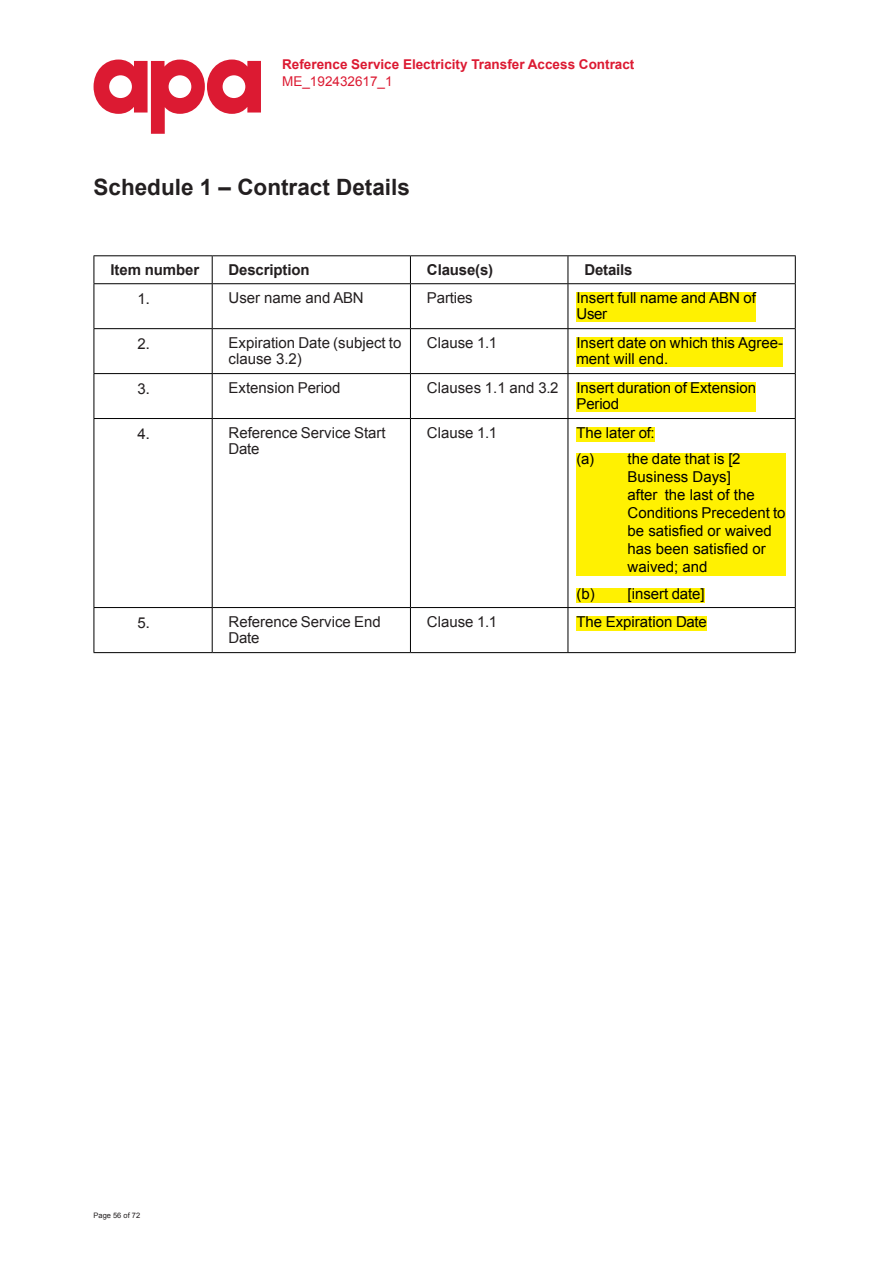
<style>
.page{position:relative;width:893px;height:1263px;background:#fff}
.page>*{position:absolute;margin:0;border:0;box-sizing:border-box;transform-origin:0 0}
.Heading_1{font:700 22.5px "Arial";color:#231f20}
.Table_Paragraph{font:15px/18px "Arial";color:#000}
.Table_Paragraph-2{font:15px/15.6px "Arial";color:#231f20}
.Table_Paragraph-3{font:700 15px "Arial";letter-spacing:-.01em;color:#231f20}
.t1{font:700 13.5px "Arial";color:#dc1a32}
.t2{font:13.5px "Arial";color:#dc1a32}
.t3{font:7.5px "Arial";color:#231f20}
.s1{font-size:16.5px}
</style>
<div class="page">
<svg style="left:94px;top:60px;width:167px;height:74px"></svg>
<hr style="left:94px;top:255px;width:118px;height:1px;background:#000">
<svg style="left:94px;top:256px;width:1px;height:27px"></svg>
<hr style="left:212px;top:255px;width:198px;height:1px;background:#000">
<svg style="left:212px;top:256px;width:1px;height:27px"></svg>
<hr style="left:410px;top:255px;width:158px;height:1px;background:#000">
<svg style="left:410px;top:256px;width:1px;height:27px"></svg>
<hr style="left:568px;top:255px;width:228px;height:1px;background:#000">
<svg style="left:568px;top:256px;width:1px;height:27px"></svg>
<svg style="left:795px;top:256px;width:1px;height:27px"></svg>
<hr style="left:94px;top:283px;width:118px;height:1px;background:#000">
<hr style="left:94px;top:284px;width:1px;height:44px;background:#000">
<hr style="left:212px;top:283px;width:198px;height:1px;background:#000">
<hr style="left:212px;top:284px;width:1px;height:44px;background:#000">
<hr style="left:410px;top:283px;width:158px;height:1px;background:#000">
<hr style="left:410px;top:284px;width:1px;height:44px;background:#000">
<hr style="left:568px;top:283px;width:228px;height:1px;background:#000">
<hr style="left:568px;top:284px;width:1px;height:44px;background:#000">
<hr style="left:795px;top:284px;width:1px;height:44px;background:#000">
<hr style="left:94px;top:328px;width:118px;height:1px;background:#000">
<hr style="left:94px;top:329px;width:1px;height:44px;background:#000">
<hr style="left:212px;top:328px;width:198px;height:1px;background:#000">
<hr style="left:212px;top:329px;width:1px;height:44px;background:#000">
<hr style="left:410px;top:328px;width:158px;height:1px;background:#000">
<hr style="left:410px;top:329px;width:1px;height:44px;background:#000">
<hr style="left:568px;top:328px;width:228px;height:1px;background:#000">
<hr style="left:568px;top:329px;width:1px;height:44px;background:#000">
<hr style="left:795px;top:329px;width:1px;height:44px;background:#000">
<hr style="left:94px;top:373px;width:118px;height:1px;background:#000">
<hr style="left:94px;top:374px;width:1px;height:44px;background:#000">
<hr style="left:212px;top:373px;width:198px;height:1px;background:#000">
<hr style="left:212px;top:374px;width:1px;height:44px;background:#000">
<hr style="left:410px;top:373px;width:158px;height:1px;background:#000">
<hr style="left:410px;top:374px;width:1px;height:44px;background:#000">
<hr style="left:568px;top:373px;width:228px;height:1px;background:#000">
<hr style="left:568px;top:374px;width:1px;height:44px;background:#000">
<hr style="left:795px;top:374px;width:1px;height:44px;background:#000">
<hr style="left:94px;top:418px;width:118px;height:1px;background:#000">
<hr style="left:94px;top:419px;width:1px;height:188px;background:#000">
<hr style="left:212px;top:418px;width:198px;height:1px;background:#000">
<hr style="left:212px;top:419px;width:1px;height:188px;background:#000">
<hr style="left:410px;top:418px;width:158px;height:1px;background:#000">
<hr style="left:410px;top:419px;width:1px;height:188px;background:#000">
<hr style="left:568px;top:418px;width:228px;height:1px;background:#000">
<hr style="left:568px;top:419px;width:1px;height:188px;background:#000">
<hr style="left:795px;top:419px;width:1px;height:188px;background:#000">
<hr style="left:94px;top:607px;width:118px;height:1px;background:#000">
<hr style="left:94px;top:608px;width:1px;height:44px;background:#000">
<hr style="left:212px;top:607px;width:198px;height:1px;background:#000">
<hr style="left:212px;top:608px;width:1px;height:44px;background:#000">
<hr style="left:410px;top:607px;width:158px;height:1px;background:#000">
<hr style="left:410px;top:608px;width:1px;height:44px;background:#000">
<hr style="left:568px;top:607px;width:228px;height:1px;background:#000">
<hr style="left:568px;top:608px;width:1px;height:44px;background:#000">
<hr style="left:795px;top:608px;width:1px;height:44px;background:#000">
<hr style="left:94px;top:652px;width:118px;height:1px;background:#000">
<hr style="left:212px;top:652px;width:198px;height:1px;background:#000">
<hr style="left:410px;top:652px;width:158px;height:1px;background:#000">
<hr style="left:568px;top:652px;width:228px;height:1px;background:#000">
<div style="left:576px;top:292px;width:180px;height:30px;background:#fff101"></div>
<div style="left:576px;top:337px;width:207px;height:30px;background:#fff101"></div>
<div style="left:576px;top:382px;width:180px;height:30px;background:#fff101"></div>
<div style="left:576px;top:427px;width:79px;height:14px;background:#fff101"></div>
<div style="left:576px;top:453px;width:209px;height:123px;background:#fff101"></div>
<div style="left:576px;top:588px;width:129px;height:14px;background:#fff101"></div>
<div style="left:576px;top:616px;width:131px;height:14px;background:#fff101"></div>
<p class="t1" style="left:282px;top:56px;width:354px">Reference Service Electricity Transfer Access Contract</p>
<p class="t2" style="left:282px;top:73px;width:112px">ME_192432617_1</p>
<p class="Heading_1" style="left:94px;top:172px;width:318px">Schedule 1 – Contract Details</p>
<p class="Table_Paragraph-3" style="left:110px;top:260px;width:90px">Item number</p>
<p class="Table_Paragraph-3" style="left:229px;top:260px;width:83px">Description</p>
<p class="Table_Paragraph-3" style="left:427px;top:260px;width:68px">Clause(s)</p>
<p class="Table_Paragraph-3" style="left:584px;top:260px;width:50px">Details</p>
<p class="Table_Paragraph-2" style="left:137px;top:291px;width:14px">1<span class="s1">.</span></p>
<p class="Table_Paragraph-2" style="left:229px;top:290px;width:137px">User name and ABN</p>
<p class="Table_Paragraph-2" style="left:427px;top:290px;width:47px">Parties</p>
<p class="Table_Paragraph" style="left:576px;top:290px;width:181px;line-height:15.6px">Insert full name and ABN of<br>User</p>
<p class="Table_Paragraph-2" style="left:137px;top:336px;width:14px">2<span class="s1">.</span></p>
<p class="Table_Paragraph-2" style="left:229px;top:335px;width:174px">Expiration Date (subject to clause 3.2)</p>
<p class="Table_Paragraph-2" style="left:427px;top:335px;width:72px">Clause 1.1</p>
<p class="Table_Paragraph" style="left:576px;top:335px;width:208px;line-height:15.6px">Insert date on which this Agree&shy;ment will end.</p>
<p class="Table_Paragraph-2" style="left:137px;top:381px;width:14px">3<span class="s1">.</span></p>
<p class="Table_Paragraph-2" style="left:229px;top:380px;width:113px">Extension Period</p>
<p class="Table_Paragraph-2" style="left:427px;top:380px;width:133px">Clauses 1.1 and 3.2</p>
<p class="Table_Paragraph" style="left:576px;top:380px;width:181px;line-height:15.6px">Insert duration of Extension<br>Period</p>
<p class="Table_Paragraph-2" style="left:137px;top:426px;width:14px">4<span class="s1">.</span></p>
<p class="Table_Paragraph-2" style="left:229px;top:425px;width:159px">Reference Service Start<br>Date</p>
<p class="Table_Paragraph-2" style="left:427px;top:425px;width:72px">Clause 1.1</p>
<p class="Table_Paragraph" style="left:576px;top:424px;width:80px">The later of:</p>
<p class="Table_Paragraph" style="left:627px;top:450px;width:159px;text-indent:-51px">(a) the date that is [2<br>Business Days]<br>after the last of the<br>Conditions Precedent to be satisfied or waived has been satisfied or waived; and</p>
<p class="Table_Paragraph" style="left:576px;top:585px;width:130px">(b) [insert date]</p>
<p class="Table_Paragraph-2" style="left:137px;top:615px;width:14px">5<span class="s1">.</span></p>
<p class="Table_Paragraph-2" style="left:229px;top:614px;width:154px">Reference Service End<br>Date</p>
<p class="Table_Paragraph-2" style="left:427px;top:614px;width:72px">Clause 1.1</p>
<p class="Table_Paragraph" style="left:576px;top:613px;width:132px">The Expiration Date</p>
<p class="t3" style="left:94px;top:1211px;width:48px">Page 56 of 72</p>
</div>
